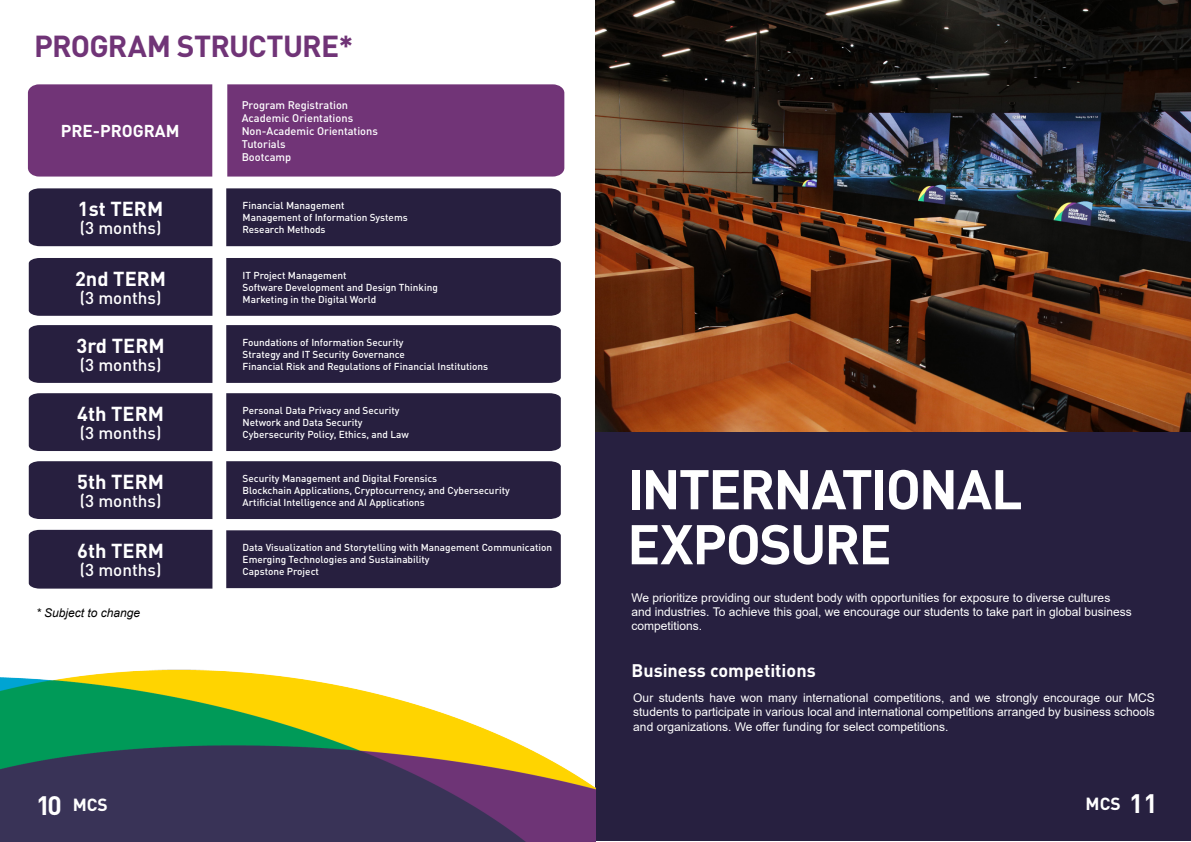
<style>
.page{position:relative;width:1191px;height:842px;background:#fff}
.page>*{position:absolute;margin:0;border:0;box-sizing:border-box;transform-origin:0 0}
.t1{font:700 55px/55px "DINOT";letter-spacing:-.035em;color:#fff}
.t2{font:700 30px "DINOT";letter-spacing:-.025em;color:#703477}
.t3{font:700 20px "DINOT";color:#fff}
.t4{font:700 18px "DINOT";color:#fff}
.t5{font:700 17.4px "DINOT";color:#fff}
.t6{font:500 17px "DINOT";color:#fff}
.t7{font:700 17px "DINOT";color:#fff}
.t8{font:12px/14px "Arial";color:#fff}
.t9{font:italic 12px "Arial";color:#000}
.t10{font:500 11px/13px "DINOT";color:#fff}
.t11{font:500 10px/12px "DINOT";color:#fff}
.s1{font-size:26.4px}
</style>
<div class="page">
<div style="left:29px;top:188px;width:183px;height:58px;background:#271f3f"></div>
<div style="left:226px;top:188px;width:335px;height:58px;background:#271f3f"></div>
<div style="left:29px;top:393px;width:183px;height:58px;background:#271f3f"></div>
<div style="left:29px;top:530px;width:183px;height:59px;background:#271f3f"></div>
<div style="left:226px;top:393px;width:335px;height:58px;background:#271f3f"></div>
<div style="left:29px;top:258px;width:183px;height:58px;background:#271f3f"></div>
<div style="left:29px;top:325px;width:183px;height:58px;background:#271f3f"></div>
<div style="left:29px;top:461px;width:183px;height:58px;background:#271f3f"></div>
<div style="left:226px;top:258px;width:335px;height:58px;background:#271f3f"></div>
<div style="left:226px;top:325px;width:335px;height:58px;background:#271f3f"></div>
<div style="left:226px;top:461px;width:335px;height:58px;background:#271f3f"></div>
<div style="left:226px;top:530px;width:335px;height:58px;background:#271f3f"></div>
<div style="left:28px;top:84px;width:184px;height:93px;background:#713477"></div>
<div style="left:227px;top:84px;width:337px;height:93px;background:#713477"></div>
<img style="left:595px;top:0;width:596px;height:432px">
<div style="left:595px;top:432px;width:596px;height:409px;background:#272040"></div>
<img style="left:0;top:669px;width:595px;height:173px">
<h2 class="t2" style="left:34px;top:23px;width:321px">PROGRAM STRUCTURE*</h2>
<h3 class="t7" style="left:61px;top:118px;width:120px">PRE-PROGRAM</h3>
<p class="t10" style="left:242px;top:97px;width:138px">Program Registration<br>Academic Orientations<br>Non-Academic Orientations<br>Tutorials<br>Bootcamp</p>
<h3 class="t3" style="left:78px;top:193px;width:87px">1st TERM</h3>
<h3 class="t6" style="left:80px;top:215px;width:83px">(3 months)</h3>
<p class="t11" style="left:243px;top:199px;width:167px">Financial Management<br>Management of Information Systems<br>Research Methods</p>
<h3 class="t3" style="left:75px;top:263px;width:92px">2nd TERM</h3>
<h3 class="t6" style="left:80px;top:284px;width:83px">(3 months)</h3>
<p class="t11" style="left:243px;top:268px;width:197px">IT Project Management<br>Software Development and Design Thinking<br>Marketing in the Digital World</p>
<h3 class="t3" style="left:77px;top:330px;width:90px">3rd TERM</h3>
<h3 class="t6" style="left:80px;top:351px;width:83px">(3 months)</h3>
<p class="t11" style="left:243px;top:335px;width:247px">Foundations of Information Security<br>Strategy and IT Security Governance<br>Financial Risk and Regulations of Financial Institutions</p>
<h3 class="t3" style="left:77px;top:398px;width:88px">4th TERM</h3>
<h3 class="t6" style="left:80px;top:419px;width:83px">(3 months)</h3>
<p class="t11" style="left:243px;top:403px;width:168px">Personal Data Privacy and Security<br>Network and Data Security<br>Cybersecurity Policy, Ethics, and Law</p>
<h3 class="t3" style="left:77px;top:466px;width:88px">5th TERM</h3>
<h3 class="t6" style="left:80px;top:487px;width:83px">(3 months)</h3>
<h3 class="t3" style="left:77px;top:535px;width:88px">6th TERM</h3>
<h3 class="t6" style="left:80px;top:557px;width:83px">(3 months)</h3>
<p class="t9" style="left:36px;top:605px;width:106px">* Subject to change</p>
<p class="t11" style="left:243px;top:471px;width:269px">Security Management and Digital Forensics<br>Blockchain Applications, Cryptocurrency, and Cybersecurity<br>Artificial Intelligence and AI Applications</p>
<p class="t11" style="left:243px;top:540px;width:311px">Data Visualization and Storytelling with Management Communication<br>Emerging Technologies and Sustainability<br>Capstone Project</p>
<h1 class="t1" style="left:627px;top:457px;width:397px">INTERNATIONAL<br>EXPOSURE</h1>
<p class="t8" style="left:631px;top:591px;width:502px">We prioritize providing our student body with opportunities for exposure to diverse cultures and industries. To achieve this goal, we encourage our students to take part in global business competitions.</p>
<h3 class="t4" style="left:631px;top:657px;width:186px">Business competitions</h3>
<p class="t8" style="left:633px;top:690px;width:523px;line-height:14.4px;text-align:justify">Our students have won many international competitions, and we strongly encourage our MCS students to participate in various local and international competitions arranged by business schools and organizations. We offer funding for select competitions.</p>
<h3 class="t5" style="left:36px;top:791px;width:73px"><span class="s1">10</span> MCS</h3>
<h3 class="t5" style="left:1085px;top:790px;width:74px">MCS <span class="s1">11</span></h3>
</div>
